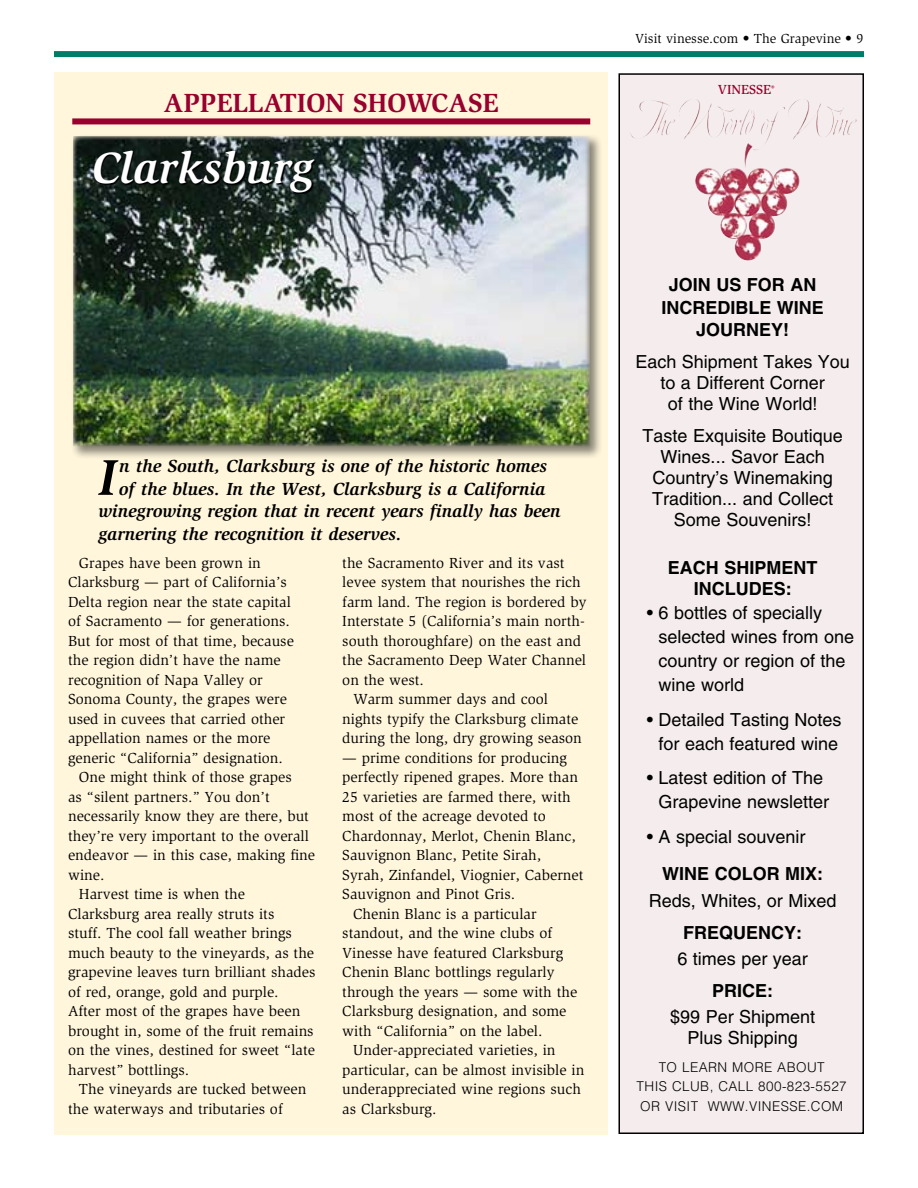
<style>
.page{position:relative;width:918px;height:1188px;background:#fff}
.page>*{position:absolute;margin:0;border:0;box-sizing:border-box;transform-origin:0 0}
.t1{font:italic 700 51.6px "Slimbach Std";color:#000}
.t2{font:italic 700 45px "Slimbach Std";color:#fff}
.t3{font:700 27px "Slimbach Std";color:#98002e}
.t4{font:18px/21px "Helvetica LT Std";color:#000;text-align:center}
.t5{font:italic 700 18px "Slimbach Std";color:#000}
.t6{font:700 18px/22.5px "Helvetica LT Std";color:#000;text-align:center}
.t7{font:15px "Slimbach Std";color:#000}
.t8{font:300 13.5px/19.5px "Helvetica LT Std";letter-spacing:.03em;color:#000;text-align:center}
.t9{font:13.5px "Slimbach Std";color:#000}
.t10{font:500 13.5px "Slimbach Std";color:#98002e}
</style>
<div class="page">
<div style="left:54px;top:51px;width:810px;height:6px;background:#007d68"></div>
<div style="left:619px;top:74px;width:244px;height:1059px;background:#f5eded"></div>
<div style="left:618px;top:73px;width:246px;height:1061px;border:2px solid #000"></div>
<img style="left:788px;top:99px;width:20px;height:41px">
<div style="left:54px;top:72px;width:554px;height:1062px;background:#fff6dc"></div>
<div style="left:72px;top:118px;width:518px;height:6px;background:#98002e"></div>
<div style="left:70px;top:133px;width:533px;height:326px;background:#000;opacity:.48"></div>
<img style="left:73px;top:136px;width:516px;height:310px">
<svg style="left:96px;top:152px;width:220px;height:42px;background:#151e1a"></svg>
<h3 class="t3" style="left:164px;top:87px;width:19px">APP</h3>
<h3 class="t3" style="left:216px;top:87px;width:33px">ELLAT</h3>
<h3 class="t3" style="left:297px;top:87px;width:129px">ION SHOWCAS</h3>
<h3 class="t3" style="left:483px;top:87px;width:17px">E</h3>
<h2 class="t2" style="left:92px;top:142px;width:223px">Clarksburg</h2>
<h1 class="t1" style="left:98px;top:448px;width:19px">I</h1>
<p class="t5" style="left:119px;top:456px;width:429px">n the South, Clarksburg is one of the historic homes</p>
<p class="t5" style="left:119px;top:478px;width:428px">of the blues. In the West, Clarksburg is a California</p>
<p class="t5" style="left:98px;top:501px;width:464px">winegrowing region that in recent years finally has been</p>
<p class="t5" style="left:98px;top:523px;width:305px">garnering the recognition it deserves.</p>
<p class="t7" style="left:342px;top:554px;width:224px">the Sacramento River and its vast</p>
<p class="t7" style="left:342px;top:574px;width:240px">levee system that nourishes the rich</p>
<p class="t7" style="left:342px;top:593px;width:246px">farm land. The region is bordered by</p>
<p class="t7" style="left:342px;top:613px;width:244px">Interstate 5 (California’s main north-</p>
<p class="t7" style="left:342px;top:632px;width:240px">south thoroughfare) on the east and</p>
<p class="t7" style="left:342px;top:652px;width:245px">the Sacramento Deep Water Channel</p>
<p class="t7" style="left:342px;top:671px;width:83px">on the west.</p>
<p class="t7" style="left:353px;top:691px;width:196px">Warm summer days and cool</p>
<p class="t7" style="left:342px;top:710px;width:237px">nights typify the Clarksburg climate</p>
<p class="t7" style="left:342px;top:730px;width:241px">during the long, dry growing season</p>
<p class="t7" style="left:342px;top:749px;width:226px">— prime conditions for producing</p>
<p class="t7" style="left:342px;top:769px;width:237px">perfectly ripened grapes. More than</p>
<p class="t7" style="left:342px;top:788px;width:230px">25 varieties are farmed there, with</p>
<p class="t7" style="left:342px;top:808px;width:205px">most of the acreage devoted to</p>
<p class="t7" style="left:342px;top:827px;width:235px">Chardonnay, Merlot, Chenin Blanc,</p>
<p class="t7" style="left:342px;top:847px;width:200px">Sauvignon Blanc, Petite Sirah,</p>
<p class="t7" style="left:342px;top:866px;width:243px">Syrah, Zinfandel, Viognier, Cabernet</p>
<p class="t7" style="left:342px;top:886px;width:174px">Sauvignon and Pinot Gris.</p>
<p class="t7" style="left:353px;top:905px;width:185px">Chenin Blanc is a particular</p>
<p class="t7" style="left:342px;top:925px;width:211px">standout, and the wine clubs of</p>
<p class="t7" style="left:342px;top:944px;width:222px">Vinesse have featured Clarksburg</p>
<p class="t7" style="left:342px;top:964px;width:214px">Chenin Blanc bottlings regularly</p>
<p class="t7" style="left:342px;top:983px;width:236px">through the years — some with the</p>
<p class="t7" style="left:342px;top:1003px;width:226px">Clarksburg designation, and some</p>
<p class="t7" style="left:342px;top:1022px;width:202px">with “California” on the label.</p>
<p class="t7" style="left:353px;top:1042px;width:204px">Under-appreciated varieties, in</p>
<p class="t7" style="left:342px;top:1061px;width:243px">particular, can be almost invisible in</p>
<p class="t7" style="left:342px;top:1081px;width:240px">underappreciated wine regions such</p>
<p class="t7" style="left:342px;top:1100px;width:96px">as Clarksburg.</p>
<p class="t7" style="left:79px;top:554px;width:183px">Grapes have been grown in</p>
<p class="t7" style="left:68px;top:574px;width:220px">Clarksburg — part of California’s</p>
<p class="t7" style="left:68px;top:593px;width:224px">Delta region near the state capital</p>
<p class="t7" style="left:68px;top:613px;width:223px">of Sacramento — for generations.</p>
<p class="t7" style="left:68px;top:632px;width:227px">But for most of that time, because</p>
<p class="t7" style="left:68px;top:652px;width:214px">the region didn’t have the name</p>
<p class="t7" style="left:68px;top:671px;width:196px">recognition of Napa Valley or</p>
<p class="t7" style="left:68px;top:691px;width:220px">Sonoma County, the grapes were</p>
<p class="t7" style="left:68px;top:710px;width:219px">used in cuvees that carried other</p>
<p class="t7" style="left:68px;top:730px;width:204px">appellation names or the more</p>
<p class="t7" style="left:68px;top:749px;width:216px">generic “California” designation.</p>
<p class="t7" style="left:79px;top:769px;width:214px">One might think of those grapes</p>
<p class="t7" style="left:68px;top:788px;width:203px">as “silent partners.” You don’t</p>
<p class="t7" style="left:68px;top:808px;width:242px">necessarily know they are there, but</p>
<p class="t7" style="left:68px;top:827px;width:242px">they’re very important to the overall</p>
<p class="t7" style="left:68px;top:847px;width:248px">endeavor — in this case, making fine</p>
<p class="t7" style="left:68px;top:866px;width:38px">wine.</p>
<p class="t7" style="left:79px;top:886px;width:168px">Harvest time is when the</p>
<p class="t7" style="left:68px;top:905px;width:208px">Clarksburg area really struts its</p>
<p class="t7" style="left:68px;top:925px;width:225px">stuff. The cool fall weather brings</p>
<p class="t7" style="left:68px;top:944px;width:248px">much beauty to the vineyards, as the</p>
<p class="t7" style="left:68px;top:964px;width:249px">grapevine leaves turn brilliant shades</p>
<p class="t7" style="left:68px;top:983px;width:212px">of red, orange, gold and purple.</p>
<p class="t7" style="left:68px;top:1003px;width:234px">After most of the grapes have been</p>
<p class="t7" style="left:68px;top:1022px;width:247px">brought in, some of the fruit remains</p>
<p class="t7" style="left:68px;top:1042px;width:248px">on the vines, destined for sweet “late</p>
<p class="t7" style="left:68px;top:1061px;width:123px">harvest” bottlings.</p>
<p class="t7" style="left:79px;top:1081px;width:229px">The vineyards are tucked between</p>
<p class="t7" style="left:68px;top:1100px;width:216px">the waterways and tributaries of</p>
<p class="t9" style="left:635px;top:31px;width:230px">Visit vinesse.com • The Grapevine • 9</p>
<p class="t10" style="left:718px;top:82px;width:58px">VINESSE<sup>®</sup></p>
<p class="t6" style="left:661px;top:273px;width:162px">JOIN US FOR AN<br>INCREDIBLE WINE<br>JOURNEY!</p>
<p class="t4" style="left:635px;top:351px;width:216px">Each Shipment Takes You to a Different Corner<br>of the Wine World!</p>
<p class="t4" style="left:643px;top:425px;width:202px">Taste Exquisite Boutique<br>Wines... Savor Each<br>Country’s Winemaking<br>Tradition... and Collect<br>Some Souvenirs!</p>
<p class="t6" style="left:668px;top:557px;width:151px;line-height:21px">EACH SHIPMENT<br>INCLUDES:</p>
<p class="t4" style="left:659px;top:600px;width:197px;line-height:24px;text-align:left;text-indent:-12px">• 6 bottles of specially selected wines from one country or region of the wine world</p>
<p class="t4" style="left:647px;top:707px;width:196px;line-height:24px">• Detailed Tasting Notes for each featured wine</p>
<p class="t4" style="left:659px;top:766px;width:172px;line-height:24px;text-align:left;text-indent:-12px">• Latest edition of The<br>Grapevine newsletter</p>
<p class="t4" style="left:647px;top:826px;width:160px">• A special souvenir</p>
<p class="t6" style="left:662px;top:863px;width:163px">WINE COLOR MIX:</p>
<p class="t4" style="left:649px;top:890px;width:189px">Reds, Whites, or Mixed</p>
<p class="t6" style="left:683px;top:921px;width:120px">FREQUENCY:</p>
<p class="t4" style="left:677px;top:948px;width:132px">6 times per year</p>
<p class="t6" style="left:712px;top:979px;width:63px">PRICE:</p>
<p class="t4" style="left:670px;top:1006px;width:147px">$99 Per Shipment<br>Plus Shipping</p>
<p class="t8" style="left:637px;top:1057px;width:212px">TO LEARN MORE ABOUT<br>THIS CLUB, CALL 800-823-5527<br>OR VISIT WWW.VINESSE.COM</p>
</div>
